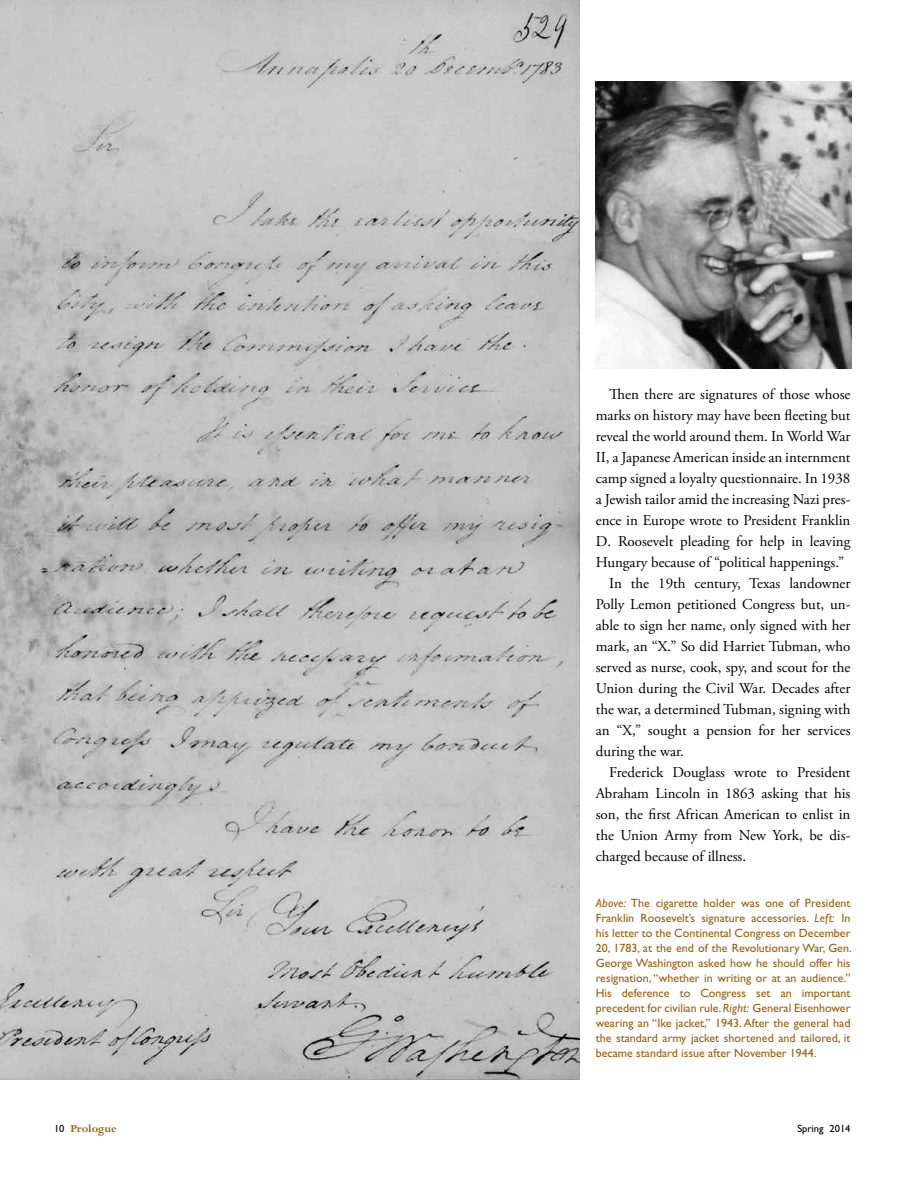
<style>
.page{position:relative;width:918px;height:1188px;background:#fff}
.page>*{position:absolute;margin:0;border:0;box-sizing:border-box;transform-origin:0 0}
.t1{font:15px "Adobe Garamond Pro";color:#000}
.t2{font:12px/15px "Gill Sans Std";color:#9b5f0e;text-align:justify}
.t3{font:700 12px "Perpetua Std";color:#9b5f0e}
.t4{font:10.5px "Gill Sans Std";color:#000}
.s1{font-style:italic}
.s2{font-family:"Gill Sans Std";font-weight:400;font-size:10.5px;color:#000}
</style>
<div class="page">
<img style="left:596px;top:81px;width:256px;height:287px">
<img style="left:0;top:0;width:580px;height:1080px">
<p class="t1" style="left:609px;top:386px;width:243px">Then there are signatures of those whose</p>
<p class="t1" style="left:596px;top:407px;width:256px">marks on history may have been fleeting but</p>
<p class="t1" style="left:596px;top:428px;width:256px">reveal the world around them. In World War</p>
<p class="t1" style="left:596px;top:449px;width:256px">II, a Japanese American inside an internment</p>
<p class="t1" style="left:596px;top:470px;width:256px">camp signed a loyalty questionnaire. In 1938</p>
<p class="t1" style="left:596px;top:491px;width:256px">a Jewish tailor amid the increasing Nazi pres-</p>
<p class="t1" style="left:596px;top:512px;width:256px">ence in Europe wrote to President Franklin</p>
<p class="t1" style="left:596px;top:533px;width:256px">D. Roosevelt pleading for help in leaving</p>
<p class="t1" style="left:596px;top:554px;width:250px">Hungary because of “political happenings.”</p>
<p class="t1" style="left:609px;top:575px;width:243px">In the 19th century, Texas landowner</p>
<p class="t1" style="left:596px;top:596px;width:256px">Polly Lemon petitioned Congress but, un-</p>
<p class="t1" style="left:596px;top:617px;width:256px">able to sign her name, only signed with her</p>
<p class="t1" style="left:596px;top:638px;width:256px">mark, an “X.” So did Harriet Tubman, who</p>
<p class="t1" style="left:596px;top:659px;width:256px">served as nurse, cook, spy, and scout for the</p>
<p class="t1" style="left:596px;top:680px;width:256px">Union during the Civil War. Decades after</p>
<p class="t1" style="left:596px;top:701px;width:256px">the war, a determined Tubman, signing with</p>
<p class="t1" style="left:596px;top:722px;width:256px">an “X,” sought a pension for her services</p>
<p class="t1" style="left:596px;top:743px;width:90px">during the war.</p>
<p class="t1" style="left:609px;top:764px;width:243px">Frederick Douglass wrote to President</p>
<p class="t1" style="left:596px;top:785px;width:256px">Abraham Lincoln in 1863 asking that his</p>
<p class="t1" style="left:596px;top:806px;width:256px">son, the first African American to enlist in</p>
<p class="t1" style="left:596px;top:827px;width:256px">the Union Army from New York, be dis-</p>
<p class="t1" style="left:596px;top:848px;width:152px">charged because of illness.</p>
<p class="t2" style="left:596px;top:895px;width:257px"><span class="s1">Above:</span> The cigarette holder was one of President Franklin Roosevelt’s signature accessories. <span class="s1">Left:</span> In his letter to the Continental Congress on December 20, 1783, at the end of the Revolutionary War, Gen.<br>George Washington asked how he should offer his resignation, “whether in writing or at an audience.” His deference to Congress set an important precedent for civilian rule. <span class="s1">Right:</span> General Eisenhower wearing an “Ike jacket,” 1943. After the general had the standard army jacket shortened and tailored, it became standard issue after November 1944.</p>
<p class="t3" style="left:54px;top:1123px;width:64px"><span class="s2">10</span> Prologue</p>
<p class="t4" style="left:797px;top:1122px;width:55px">Spring 2014</p>
</div>
